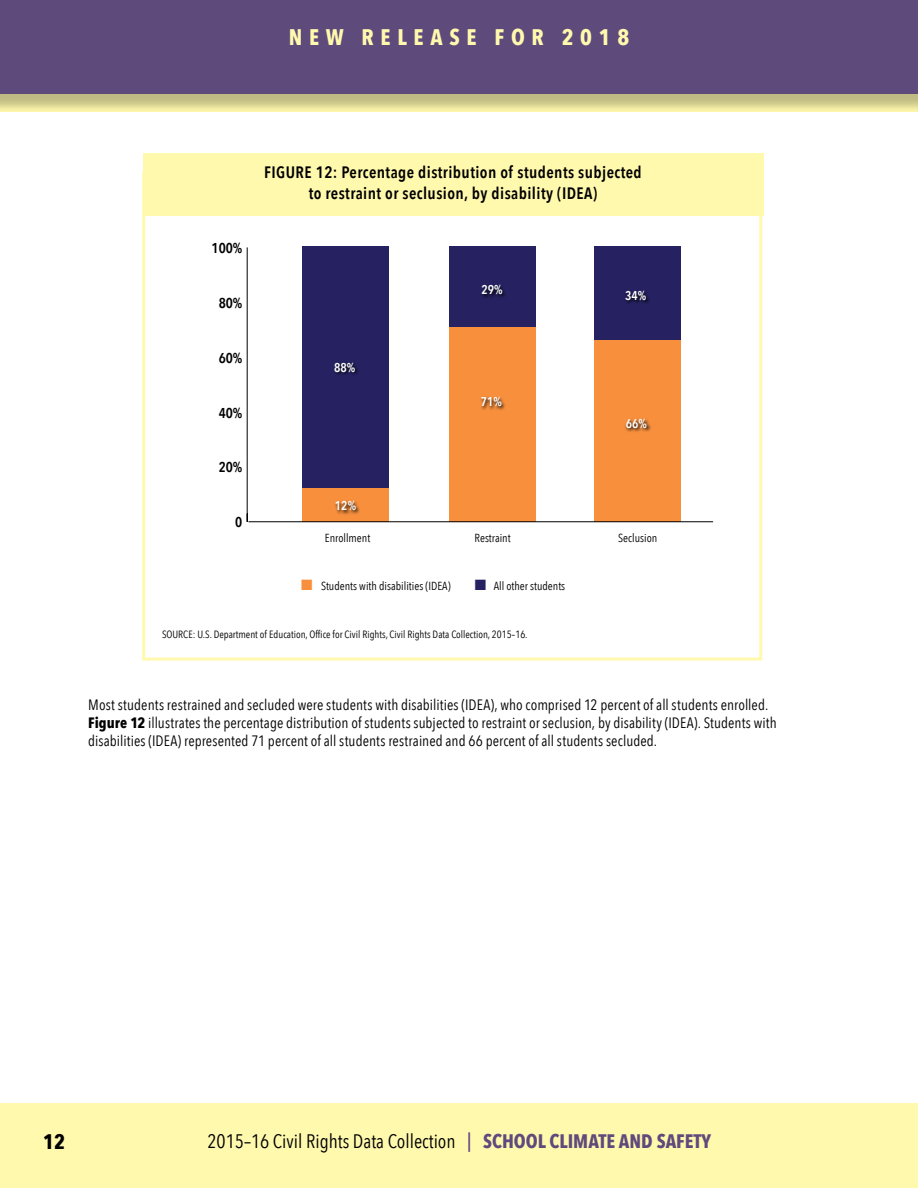
<style>
.page{position:relative;width:918px;height:1188px;background:#fff}
.page>*{position:absolute;margin:0;border:0;box-sizing:border-box;transform-origin:0 0}
.t1{font:700 22.5px "Avenir Next Condensed";letter-spacing:.3em;color:#fff9ae}
.t2{font:700 21px "Avenir Next Condensed";color:#000}
.t3{font:19.5px "Avenir Next Condensed";color:#000}
.t4{font:600 16.5px/21px "Avenir Next Condensed";letter-spacing:.025em;color:#000;text-align:center}
.t5{font:15px/18px "Avenir Next Condensed";letter-spacing:.005em;color:#000}
.t6{font:600 14.25px "Avenir Next Condensed";color:#000}
.t7{font:600 12.75px "Avenir Next Condensed";color:#fff}
.t8{font:11.7px "Avenir Next Condensed";color:#000}
.t9{font:10.5px "Avenir Next Condensed";color:#000}
.s1{color:#f78f3d}
.s2{color:#262262}
.s3{font-weight:700}
.s4{font-weight:500;color:#5f4a7c}
.s5{font-weight:700;color:#5f4a7c}
</style>
<div class="page">
<div style="left:0;top:1103px;width:918px;height:85px;background:#fff9ae"></div>
<div style="left:0;top:0;width:918px;height:113px;background:#000;opacity:.25"></div>
<div style="left:0;top:0;width:918px;height:94px;background:#5f4a7c"></div>
<div style="left:143px;top:153px;width:620px;height:63px;background:#fff9ae"></div>
<hr style="left:247px;top:247px;width:1px;height:275px;background:#000">
<div style="left:450px;top:246px;width:86px;height:81px;background:#262262"></div>
<div style="left:303px;top:246px;width:86px;height:243px;background:#262262"></div>
<div style="left:450px;top:327px;width:86px;height:195px;background:#f78f3d"></div>
<div style="left:303px;top:489px;width:86px;height:33px;background:#f78f3d"></div>
<img style="left:481px;top:397px;width:24px;height:13px">
<img style="left:482px;top:286px;width:23px;height:12px">
<div style="left:594px;top:246px;width:86px;height:94px;background:#262262"></div>
<div style="left:594px;top:340px;width:86px;height:182px;background:#f78f3d"></div>
<img style="left:625px;top:419px;width:26px;height:13px">
<img style="left:625px;top:292px;width:24px;height:12px">
<img style="left:335px;top:501px;width:25px;height:14px">
<img style="left:335px;top:363px;width:23px;height:12px">
<hr style="left:248px;top:521px;width:465px;height:1px;background:#000">
<div style="left:142px;top:171px;width:620px;height:490px;border:3px solid #fff9ae"></div>
<h1 class="t1" style="left:289px;top:23px;width:342px">NEW RELEASE FOR 2018</h1>
<p class="t6" style="left:212px;top:236px;width:32px">100%</p>
<p class="t6" style="left:219px;top:291px;width:25px">80%</p>
<p class="t6" style="left:219px;top:345px;width:25px">60%</p>
<p class="t6" style="left:219px;top:400px;width:25px">40%</p>
<p class="t6" style="left:219px;top:455px;width:25px">20%</p>
<p class="t6" style="left:235px;top:510px;width:9px">0</p>
<p class="t4" style="left:264px;top:161px;width:379px">FIGURE 12: Percentage distribution of students subjected to restraint or seclusion, by disability (IDEA)</p>
<p class="t7" style="left:334px;top:356px;width:23px">88%</p>
<p class="t7" style="left:335px;top:495px;width:23px">12%</p>
<p class="t7" style="left:482px;top:279px;width:23px">29%</p>
<p class="t7" style="left:481px;top:391px;width:23px">71%</p>
<p class="t7" style="left:625px;top:285px;width:23px">34%</p>
<p class="t7" style="left:626px;top:413px;width:23px">66%</p>
<p class="t8" style="left:325px;top:528px;width:47px">Enrollment</p>
<p class="t8" style="left:475px;top:528px;width:38px">Restraint</p>
<p class="t8" style="left:618px;top:528px;width:41px">Seclusion</p>
<p class="t8" style="left:301px;top:576px;width:151px"><span class="s1">■</span> Students with disabilities (IDEA)</p>
<p class="t8" style="left:475px;top:576px;width:92px"><span class="s2">■</span> All other students</p>
<p class="t9" style="left:162px;top:625px;width:367px">SOURCE: U.S. Department of Education, Office for Civil Rights, Civil Rights Data Collection, 2015–16.</p>
<p class="t5" style="left:88px;top:695px;width:690px">Most students restrained and secluded were students with disabilities (IDEA), who comprised 12 percent of all students enrolled.<br><span class="s3">Figure 12</span> illustrates the percentage distribution of students subjected to restraint or seclusion, by disability (IDEA). Students with disabilities (IDEA) represented 71 percent of all students restrained and 66 percent of all students secluded.</p>
<h2 class="t2" style="left:43px;top:1129px;width:24px">12</h2>
<h3 class="t3" style="left:207px;top:1125px;width:505px">2015–16 Civil Rights Data Collection <span class="s4">|</span> <span class="s5">SCHOOL CLIMATE AND SAFETY</span></h3>
</div>
